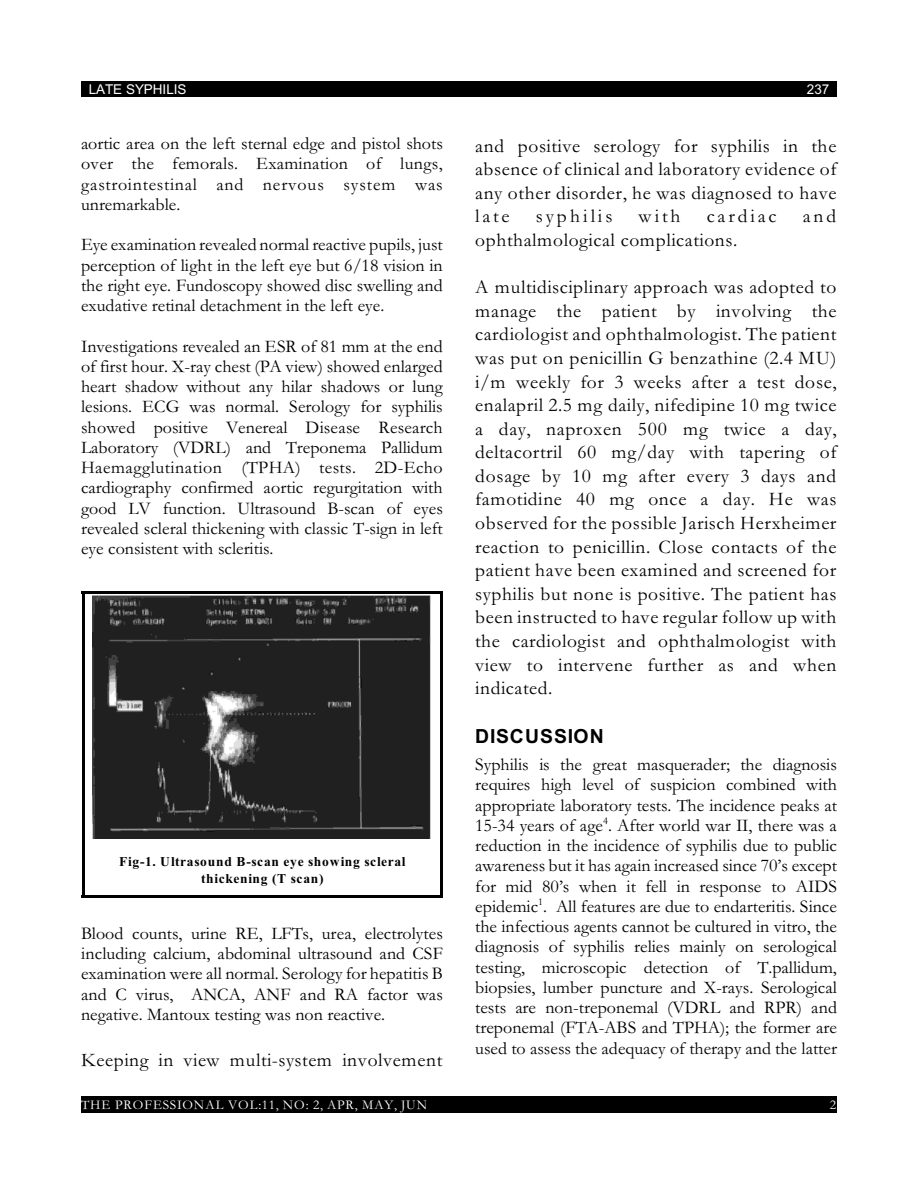
<style>
.page{position:relative;width:918px;height:1188px;background:#fff}
.page>*{position:absolute;margin:0;border:0;box-sizing:border-box;transform-origin:0 0}
.t1{font:19.5px/23.5px "Garamond";letter-spacing:.03em;color:#000;text-align:justify}
.t2{font:700 19.5px "Arial";letter-spacing:.045em;color:#000}
.t3{font:19.5px "Garamond";letter-spacing:.155em;color:#000}
.t4{font:19.5px "Garamond";letter-spacing:.15em;color:#000}
.t5{font:18px/20.2px "Garamond";letter-spacing:.005em;color:#000;text-align:justify}
.t6{font:700 13.5px/17.2px "Times New Roman";letter-spacing:.06em;color:#000;text-align:center}
.t7{font:13.5px "Garamond";letter-spacing:.07em;color:#fff}
.t8{font:13.5px "Arial";letter-spacing:.005em;color:#fff}
.t9{font:10.5px "Garamond";color:#000}
</style>
<div class="page">
<div style="left:81px;top:81px;width:756px;height:15px;background:#000"></div>
<div style="left:81px;top:1096px;width:756px;height:17px;background:#000"></div>
<img style="left:92px;top:595px;width:338px;height:243px">
<hr style="left:82px;top:591px;width:3px;height:307px;background:#000">
<hr style="left:440px;top:591px;width:3px;height:307px;background:#000">
<hr style="left:82px;top:591px;width:361px;height:3px;background:#000">
<hr style="left:82px;top:895px;width:361px;height:3px;background:#000">
<p class="t8" style="left:89px;top:84px;width:99px">LATE SYPHILIS</p>
<p class="t8" style="left:807px;top:84px;width:24px">237</p>
<p class="t5" style="left:81px;top:136px;width:363px">aortic area on the left sternal edge and pistol shots over the femorals. Examination of lungs, gastrointestinal and nervous system was unremarkable.</p>
<p class="t5" style="left:81px;top:237px;width:363px">Eye examination revealed normal reactive pupils, just perception of light in the left eye but 6/18 vision in the right eye. Fundoscopy showed disc swelling and exudative retinal detachment in the left eye.</p>
<p class="t5" style="left:81px;top:338px;width:363px">Investigations revealed an ESR of 81 mm at the end of first hour. X-ray chest (PA view) showed enlarged heart shadow without any hilar shadows or lung lesions. ECG was normal. Serology for syphilis showed positive Venereal Disease Research Laboratory (VDRL) and Treponema Pallidum Haemagglutination (TPHA) tests. 2D-Echo cardiography confirmed aortic regurgitation with good LV function. Ultrasound B-scan of eyes revealed scleral thickening with classic T-sign in left eye consistent with scleritis.</p>
<p class="t6" style="left:119px;top:854px;width:288px">Fig-1. Ultrasound B-scan eye showing scleral thickening (T scan)</p>
<p class="t5" style="left:81px;top:925px;width:363px">Blood counts, urine RE, LFTs, urea, electrolytes including calcium, abdominal ultrasound and CSF examination were all normal. Serology for hepatitis B and C virus, ANCA, ANF and RA factor was negative. Mantoux testing was non reactive.</p>
<p class="t1" style="left:81px;top:1051px;width:363px">Keeping in view multi-system involvement</p>
<p class="t1" style="left:475px;top:136px;width:363px">and positive serology for syphilis in the absence of clinical and laboratory evidence of any other disorder, he was diagnosed to have late</p>
<p class="t3" style="left:536px;top:210px;width:78px">syphilis</p>
<p class="t1" style="left:639px;top:207px;width:43px">with</p>
<p class="t4" style="left:707px;top:210px;width:72px">cardiac</p>
<p class="t1" style="left:803px;top:207px;width:35px">and</p>
<p class="t1" style="left:475px;top:230px;width:264px">ophthalmological complications.</p>
<p class="t1" style="left:475px;top:278px;width:363px">A multidisciplinary approach was adopted to manage the patient by involving the cardiologist and ophthalmologist. The patient was put on penicillin G benzathine (2.4 MU) i/m weekly for 3 weeks after a test dose, enalapril 2.5 mg daily, nifedipine 10 mg twice a day, naproxen 500 mg twice a day, deltacortril 60 mg/day with tapering of dosage by 10 mg after every 3 days and famotidine 40 mg once a day. He was observed for the possible Jarisch Herxheimer reaction to penicillin. Close contacts of the patient have been examined and screened for syphilis but none is positive. The patient has been instructed to have regular follow up with the cardiologist and ophthalmologist with view to intervene further as and when indicated.</p>
<p class="t2" style="left:475px;top:729px;width:130px">DISCUSSION</p>
<p class="t5" style="left:475px;top:756px;width:363px">Syphilis is the great masquerader; the diagnosis requires high level of suspicion combined with appropriate laboratory tests. The incidence peaks at 15-34 years of age . After world war II, there was a</p>
<p class="t9" style="left:603px;top:817px;width:6px">4</p>
<p class="t5" style="left:475px;top:837px;width:363px">reduction in the incidence of syphilis due to public awareness but it has again increased since 70’s except for mid 80’s when it fell in response to AIDS epidemic . All features are due to endarteritis. Since</p>
<p class="t9" style="left:538px;top:898px;width:6px">1</p>
<p class="t5" style="left:475px;top:918px;width:363px">the infectious agents cannot be cultured in vitro, the diagnosis of syphilis relies mainly on serological testing, microscopic detection of T.pallidum, biopsies, lumber puncture and X-rays. Serological tests are non-treponemal (VDRL and RPR) and treponemal (FTA-ABS and TPHA); the former are used to assess the adequacy of therapy and the latter</p>
<p class="t7" style="left:81px;top:1101px;width:348px">THE PROFESSIONAL VOL:11, NO: 2, APR, MAY, JUN</p>
<p class="t7" style="left:830px;top:1101px;width:8px">2</p>
</div>
